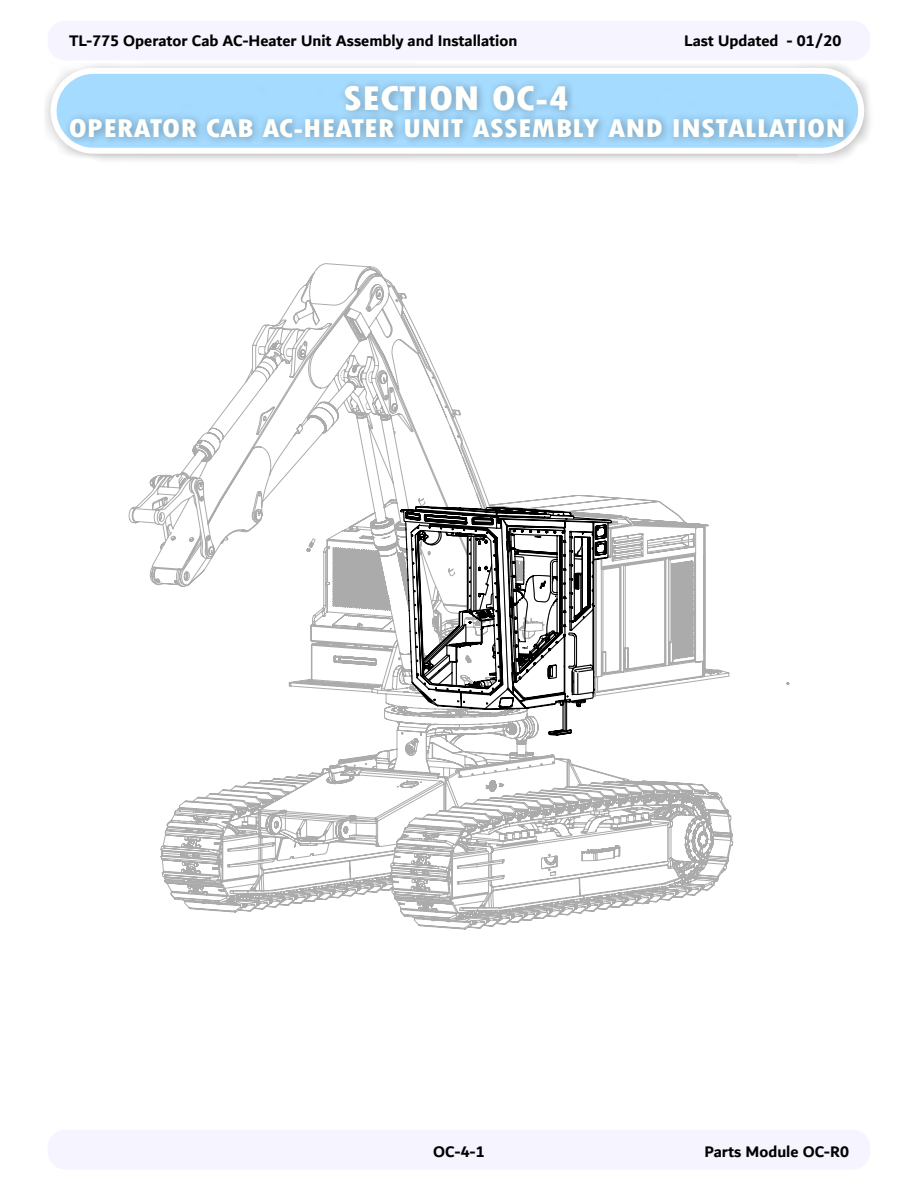
<style>
.page{position:relative;width:918px;height:1188px;background:#fff}
.page>*{position:absolute;margin:0;border:0;box-sizing:border-box;transform-origin:0 0}
.t1{font:800 condensed 36px "Tw Cen";color:#fffffb;scale:1.2 1}
.t2{font:800 condensed 27px "Tw Cen";color:#fffffb;scale:1.2 1}
.t3{font:700 16.5px "Dubai";color:#000101}
</style>
<div class="page">
<div style="left:48px;top:1130px;width:822px;height:40px;background:#f6f4ff;border-radius:18px"></div>
<div style="left:48px;top:21px;width:822px;height:39px;background:#f6f4ff;border-radius:18px"></div>
<svg style="left:129px;top:263px;width:660px;height:666px"></svg>
<svg style="left:379px;top:483px;width:235px;height:253px"></svg>
<div style="left:45px;top:62px;width:829px;height:102px;background:#000;opacity:.28"></div>
<div style="left:54px;top:71px;width:807px;height:80px;background:#a5dbff;border-radius:40px"></div>
<div style="left:51px;top:68px;width:813px;height:86px;border:6px solid #fff;border-radius:40px"></div>
<div style="left:64px;top:80px;width:789px;height:66px;background:#000;opacity:.28"></div>
<p class="t3" style="left:69px;top:31px;width:450px">TL-775 Operator Cab AC-Heater Unit Assembly and Installation</p>
<p class="t3" style="left:684px;top:31px;width:159px">Last Updated - 01/20</p>
<h1 class="t1" style="left:343px;top:77px;width:190px">SECTION OC-4</h1>
<h2 class="t2" style="left:69px;top:112px;width:649px">OPERATOR CAB AC-HEATER UNIT ASSEMBLY AND INSTALLATION</h2>
<p class="t3" style="left:433px;top:1141px;width:53px">OC-4-1</p>
<p class="t3" style="left:704px;top:1141px;width:146px">Parts Module OC-R0</p>
</div>
